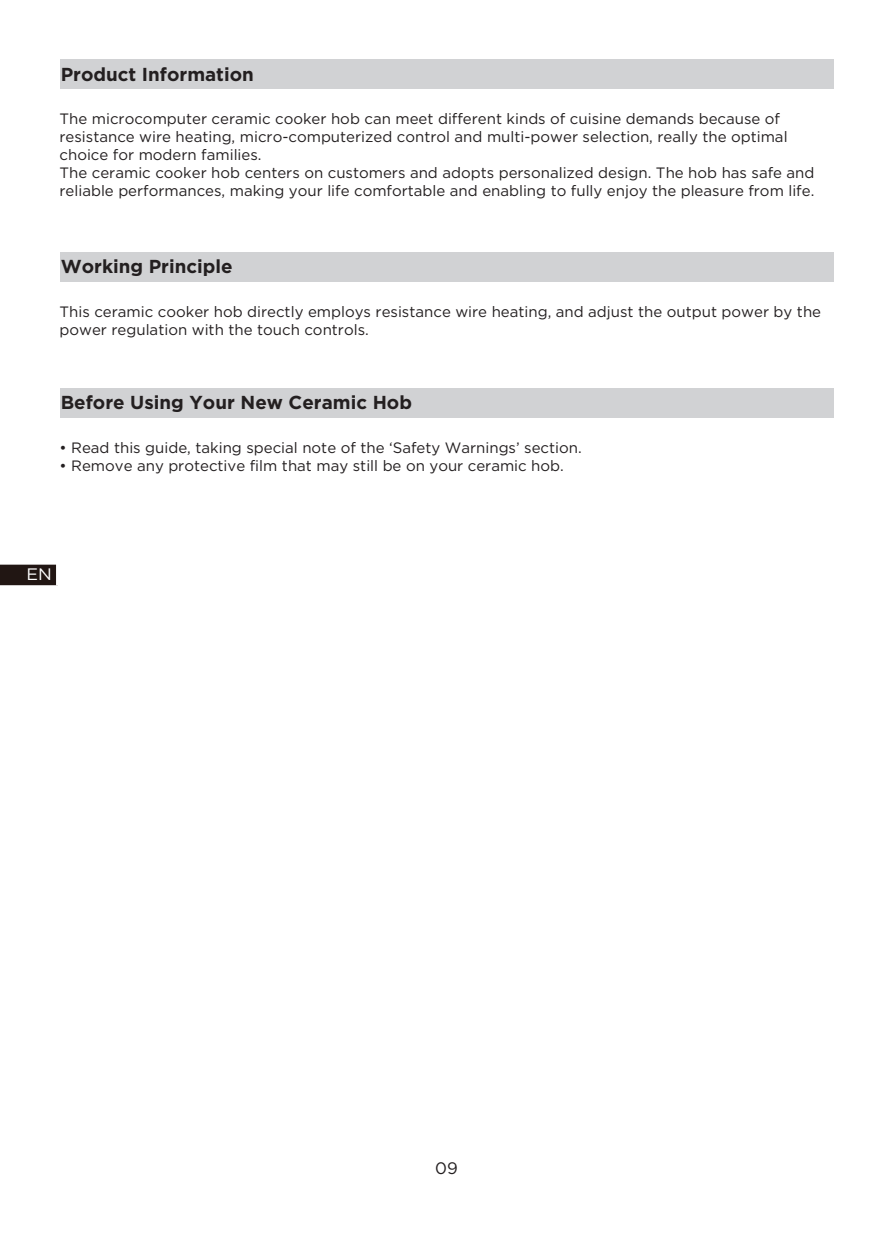
<style>
.page{position:relative;width:893px;height:1234px;background:#fff}
.page>*{position:absolute;margin:0;border:0;box-sizing:border-box;transform-origin:0 0}
.t1{font:700 18.75px "Gotham HTF";color:#231f20}
.t2{font:16.5px "Gotham HTF";color:#231f20}
.t3{font:16.5px "Gotham HTF";color:#fff;scale:1.05 1}
.t4{font:15px/18px "Gotham HTF";color:#231f20}
</style>
<div class="page">
<div style="left:60px;top:60px;width:773px;height:29px;background:#d1d2d4"></div>
<div style="left:60px;top:252px;width:773px;height:29px;background:#d1d2d4"></div>
<div style="left:60px;top:388px;width:773px;height:29px;background:#d1d2d4"></div>
<svg style="left:0;top:564px;width:56px;height:21px"></svg>
<p class="t1" style="left:61px;top:63px;width:195px">Product Information</p>
<p class="t4" style="left:60px;top:110px;width:756px">The microcomputer ceramic cooker hob can meet different kinds of cuisine demands because of resistance wire heating, micro-computerized control and multi-power selection, really the optimal choice for modern families.<br>The ceramic cooker hob centers on customers and adopts personalized design. The hob has safe and reliable performances, making your life comfortable and enabling to fully enjoy the pleasure from life.</p>
<p class="t1" style="left:61px;top:255px;width:173px">Working Principle</p>
<p class="t4" style="left:60px;top:302px;width:763px">This ceramic cooker hob directly employs resistance wire heating, and adjust the output power by the power regulation with the touch controls.</p>
<p class="t1" style="left:61px;top:391px;width:353px">Before Using Your New Ceramic Hob</p>
<p class="t4" style="left:60px;top:438px;width:524px">• Read this guide, taking special note of the ‘Safety Warnings’ section.</p>
<p class="t4" style="left:60px;top:456px;width:506px">• Remove any protective film that may still be on your ceramic hob.</p>
<p class="t3" style="left:27px;top:565px;width:26px">EN</p>
<p class="t2" style="left:435px;top:1159px;width:24px">09</p>
</div>
